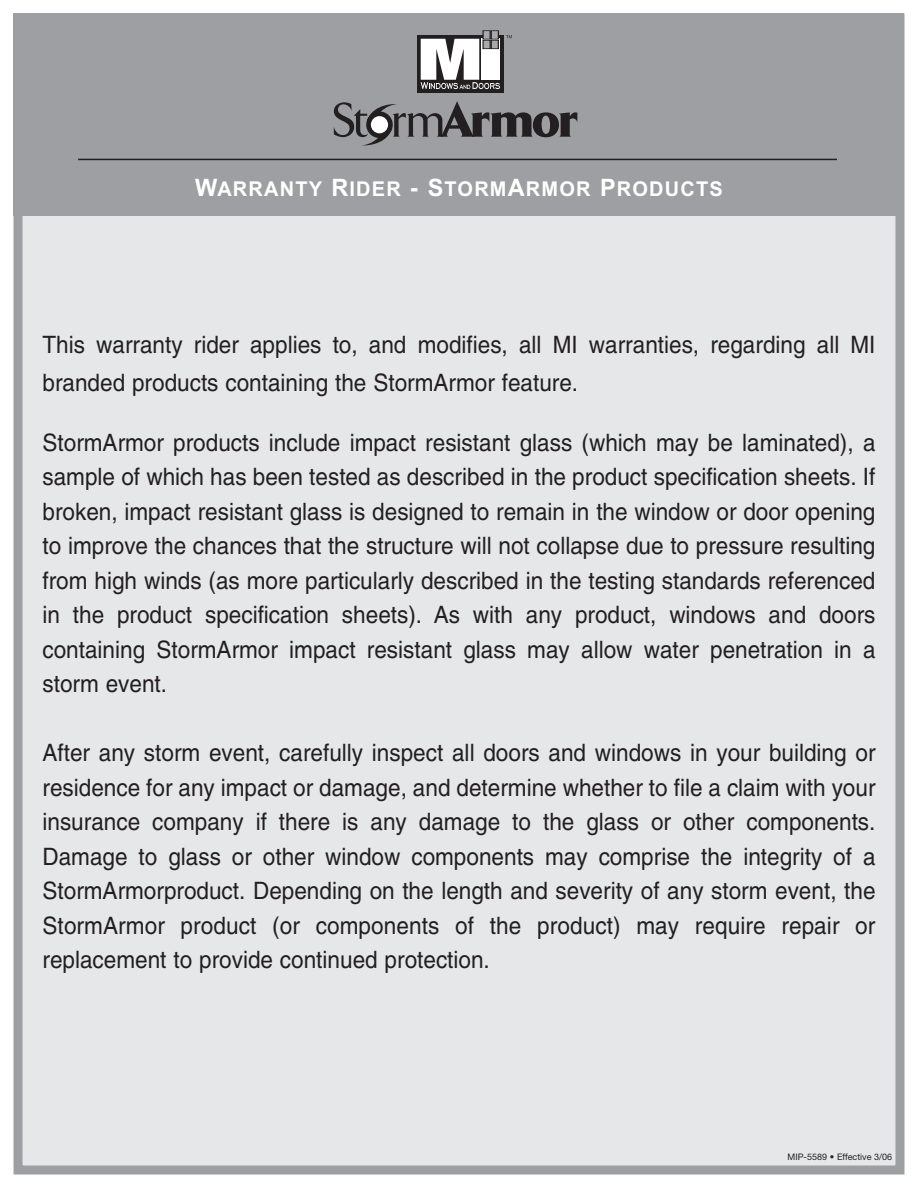
<style>
.page{position:relative;width:918px;height:1188px;background:#fff}
.page>*{position:absolute;margin:0;border:0;box-sizing:border-box;transform-origin:0 0}
.t1{font:24px/34.5px "Helvetica";color:#231f20;text-align:justify;scale:.94 1}
.t2{font:700 20.4px "Arial";letter-spacing:.06em;color:#fff}
.t3{font:9px "Helvetica Neue";color:#231f20}
.s1{font-size:24px}
</style>
<div class="page">
<div style="left:18px;top:18px;width:882px;height:1152px;background:#e6e7e9"></div>
<div style="left:14px;top:14px;width:890px;height:1160px;border:9px solid #9d9fa2"></div>
<div style="left:14px;top:14px;width:890px;height:202px;background:#9d9fa2"></div>
<hr style="left:78px;top:159px;width:759px;height:1px;background:#231f20">
<div style="left:417px;top:35px;width:87px;height:57px;background:linear-gradient(to right,#231f20,#252122)"></div>
<div style="left:483px;top:31px;width:15px;height:18px;background:#393537"></div>
<div style="left:483px;top:31px;width:7px;height:8px;background:#a8a9ad"></div>
<div style="left:483px;top:31px;width:7px;height:8px;border:1px solid #231f20"></div>
<div style="left:491px;top:31px;width:7px;height:8px;background:#a8a9ad"></div>
<div style="left:491px;top:31px;width:8px;height:8px;border:1px solid #231f20"></div>
<svg style="left:506px;top:35px;width:6px;height:3px"></svg>
<svg style="left:421px;top:39px;width:79px;height:50px;background:#c3c2c3"></svg>
<svg style="left:334px;top:101px;width:243px;height:44px"></svg>
<div style="left:371px;top:116px;width:17px;height:17px;background:#fff;border-radius:50%"></div>
<p class="t2" style="left:195px;top:177px;width:529px"><span class="s1">W</span>ARRANTY <span class="s1">R</span>IDER <span class="s1">- S</span>TORM<span class="s1">A</span>RMOR <span class="s1">P</span>RODUCTS</p>
<p class="t1" style="left:42px;top:328px;width:888px;line-height:37.5px">This warranty rider applies to, and modifies, all MI warranties, regarding all MI branded products containing the StormArmor feature.</p>
<p class="t1" style="left:42px;top:427px;width:888px">StormArmor products include impact resistant glass (which may be laminated), a sample of which has been tested as described in the product specification sheets. If broken, impact resistant glass is designed to remain in the window or door opening to improve the chances that the structure will not collapse due to pressure resulting from high winds (as more particularly described in the testing standards referenced in the product specification sheets). As with any product, windows and doors containing StormArmor impact resistant glass may allow water penetration in a storm event.</p>
<p class="t1" style="left:42px;top:738px;width:888px">After any storm event, carefully inspect all doors and windows in your building or residence for any impact or damage, and determine whether to file a claim with your insurance company if there is any damage to the glass or other components.<br>Damage to glass or other window components may comprise the integrity of a StormArmorproduct. Depending on the length and severity of any storm event, the StormArmor product (or components of the product) may require repair or replacement to provide continued protection.</p>
<p class="t3" style="left:788px;top:1154px;width:106px">MIP-5589 • Effective 3/06</p>
</div>
